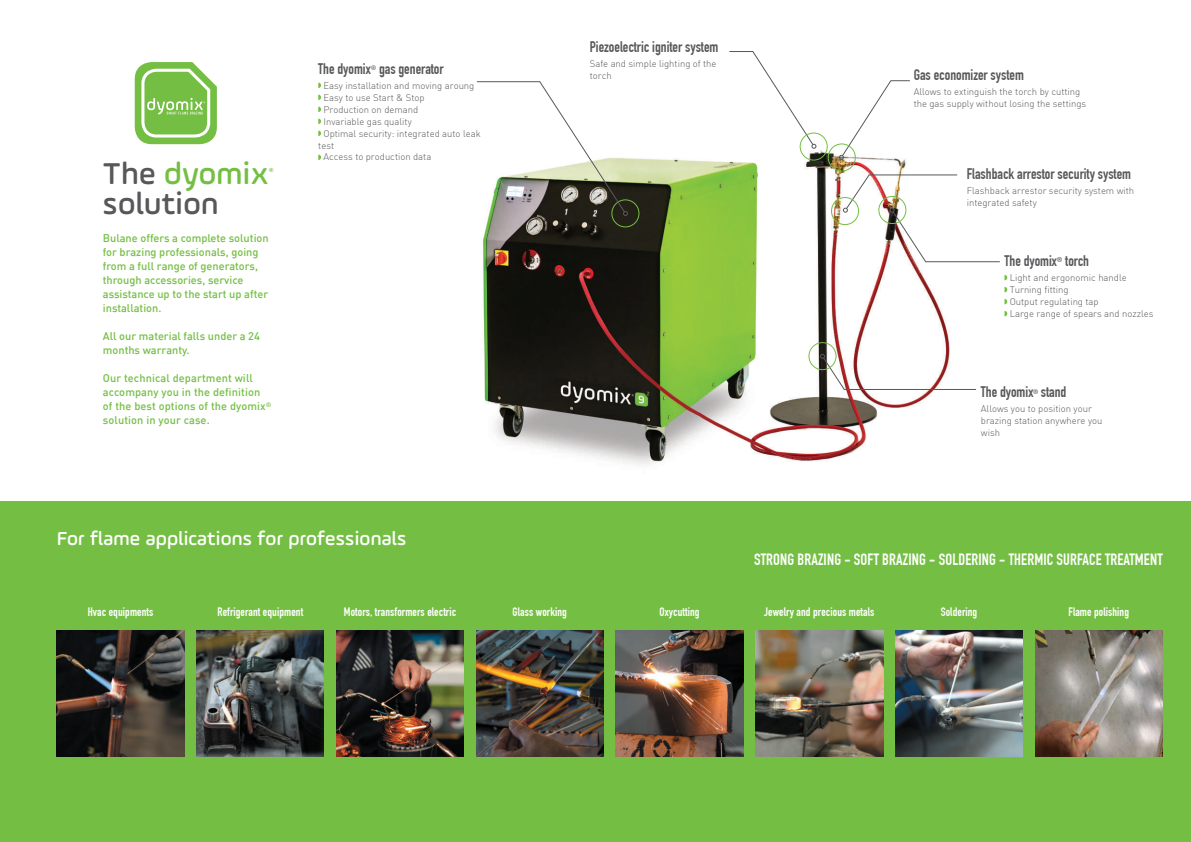
<style>
.page{position:relative;width:1191px;height:842px;background:#fff}
.page>*{position:absolute;margin:0;border:0;box-sizing:border-box;transform-origin:0 0}
.t1{font:500 32px "Ample Soft";letter-spacing:.01em;color:#74bf43}
.t2{font:500 32px "Ample Soft";letter-spacing:.01em;color:#57585a}
.t3{font:500 20px "Ample Soft";letter-spacing:.01em;color:#fff}
.t4{font:700 16px "DIN Condensed";letter-spacing:.01em;color:#fff}
.t5{font:700 15px "DIN Condensed";color:#57585a}
.t6{font:700 12px "DIN Condensed";letter-spacing:.01em;color:#fff}
.t7{font:500 11px/14px "DIN";color:#74bf43}
.t8{font:300 9.5px/12px "DIN";color:#57585a}
.t9{font:500 6.4px "DIN";color:#57585a}
.t10{font:700 6.4px "DIN Condensed";color:#57585a}
.t11{font:500 5.8px "Ample Soft";color:#74bf43}
.s1{color:#57585a}
</style>
<div class="page">
<div style="left:0;top:502px;width:1191px;height:340px;background:#74bf43"></div>
<img style="left:1036px;top:630px;width:126px;height:126px">
<svg style="left:135px;top:62px;width:82px;height:82px"></svg>
<img style="left:483px;top:132px;width:467px;height:333px">
<img style="left:57px;top:630px;width:127px;height:126px">
<img style="left:196px;top:630px;width:128px;height:126px">
<img style="left:336px;top:630px;width:127px;height:126px">
<img style="left:476px;top:630px;width:127px;height:126px">
<img style="left:616px;top:630px;width:127px;height:126px">
<img style="left:755px;top:630px;width:128px;height:126px">
<img style="left:895px;top:630px;width:127px;height:126px">
<svg style="left:318px;top:83px;width:3px;height:5px"></svg>
<svg style="left:318px;top:95px;width:3px;height:5px"></svg>
<svg style="left:318px;top:107px;width:3px;height:5px"></svg>
<svg style="left:318px;top:119px;width:3px;height:5px"></svg>
<svg style="left:318px;top:131px;width:3px;height:5px"></svg>
<svg style="left:318px;top:155px;width:3px;height:5px"></svg>
<svg style="left:1004px;top:275px;width:3px;height:5px"></svg>
<svg style="left:1004px;top:287px;width:3px;height:5px"></svg>
<svg style="left:1004px;top:299px;width:3px;height:5px"></svg>
<svg style="left:1004px;top:311px;width:3px;height:5px"></svg>
<div style="left:611px;top:199px;width:28px;height:28px;border:1px solid #74bf43;border-radius:50%"></div>
<svg style="left:477px;top:81px;width:151px;height:135px"></svg>
<svg style="left:728px;top:51px;width:88px;height:98px"></svg>
<svg style="left:839px;top:80px;width:72px;height:80px"></svg>
<svg style="left:843px;top:174px;width:157px;height:89px"></svg>
<svg style="left:820px;top:354px;width:156px;height:36px"></svg>
<div style="left:799px;top:133px;width:28px;height:28px;border:1px solid #74bf43;border-radius:50%"></div>
<div style="left:827px;top:143px;width:28px;height:29px;border:1px solid #74bf43;border-radius:50%"></div>
<div style="left:831px;top:197px;width:28px;height:28px;border:1px solid #74bf43;border-radius:50%"></div>
<div style="left:878px;top:196px;width:28px;height:28px;border:1px solid #74bf43;border-radius:50%"></div>
<div style="left:808px;top:342px;width:28px;height:28px;border:1px solid #74bf43;border-radius:50%"></div>
<h1 class="t1" style="left:103px;top:154px;width:167px"><span class="s1">The</span> dyomix</h1>
<p class="t11" style="left:269px;top:167px;width:6px">®</p>
<h1 class="t2" style="left:103px;top:184px;width:117px">solution</h1>
<p class="t7" style="left:103px;top:232px;width:167px">Bulane offers a complete solution for brazing professionals, going from a full range of generators, through accessories, service assistance up to the start up after installation.</p>
<p class="t7" style="left:103px;top:330px;width:159px">All our material falls under a 24 months warranty.</p>
<p class="t7" style="left:103px;top:372px;width:170px">Our technical department will accompany you in the definition of the best options of the dyomix<sup>® </sup>solution in your case.</p>
<h3 class="t5" style="left:318px;top:63px;width:54px">The dyomix</h3>
<p class="t9" style="left:371px;top:65px;width:7px">®</p>
<h3 class="t5" style="left:379px;top:63px;width:66px">gas generator</h3>
<p class="t8" style="left:323px;top:80px;width:152px">Easy installation and moving aroung</p>
<p class="t8" style="left:323px;top:92px;width:103px">Easy to use Start &amp; Stop</p>
<p class="t8" style="left:323px;top:104px;width:96px">Production on demand</p>
<p class="t8" style="left:323px;top:116px;width:90px">Invariable gas quality</p>
<p class="t8" style="left:323px;top:128px;width:159px">Optimal security: integrated auto leak</p>
<p class="t8" style="left:318px;top:140px;width:17px">test</p>
<p class="t8" style="left:323px;top:152px;width:109px">Access to production data</p>
<h2 class="t3" style="left:57px;top:526px;width:351px">For flame applications for professionals</h2>
<h3 class="t5" style="left:590px;top:42px;width:130px">Piezoelectric igniter system</h3>
<p class="t8" style="left:590px;top:59px;width:128px">Safe and simple lighting of the torch</p>
<h3 class="t5" style="left:913px;top:69px;width:112px">Gas economizer system</h3>
<p class="t8" style="left:913px;top:86px;width:174px">Allows to extinguish the torch by cutting the gas supply without losing the settings</p>
<h3 class="t5" style="left:966px;top:168px;width:166px">Flashback arrestor security system</h3>
<p class="t8" style="left:966px;top:185px;width:169px">Flashback arrestor security system with integrated safety</p>
<h3 class="t5" style="left:1004px;top:255px;width:86px">The dyomix<sup>®</sup> torch</h3>
<p class="t8" style="left:1009px;top:272px;width:145px">Light and ergonomic handle<br>Turning fitting<br>Output regulating tap<br>Large range of spears and nozzles</p>
<h3 class="t5" style="left:981px;top:387px;width:54px">The dyomix</h3>
<p class="t10" style="left:1033px;top:389px;width:7px">®</p>
<h3 class="t5" style="left:1040px;top:387px;width:27px">stand</h3>
<p class="t8" style="left:981px;top:404px;width:123px">Allows you to position your brazing station anywhere you wish</p>
<h3 class="t4" style="left:754px;top:554px;width:410px">STRONG BRAZING - SOFT BRAZING - SOLDERING - THERMIC SURFACE TREATMENT</h3>
<p class="t6" style="left:88px;top:607px;width:67px">Hvac equipments</p>
<p class="t6" style="left:217px;top:607px;width:87px">Refrigerant equipment</p>
<p class="t6" style="left:344px;top:607px;width:114px">Motors, transformers electric</p>
<p class="t6" style="left:512px;top:607px;width:56px">Glass working</p>
<p class="t6" style="left:659px;top:607px;width:41px">Oxycutting</p>
<p class="t6" style="left:764px;top:607px;width:112px">Jewelry and precious metals</p>
<p class="t6" style="left:940px;top:607px;width:38px">Soldering</p>
<p class="t6" style="left:1068px;top:607px;width:62px">Flame polishing</p>
</div>
